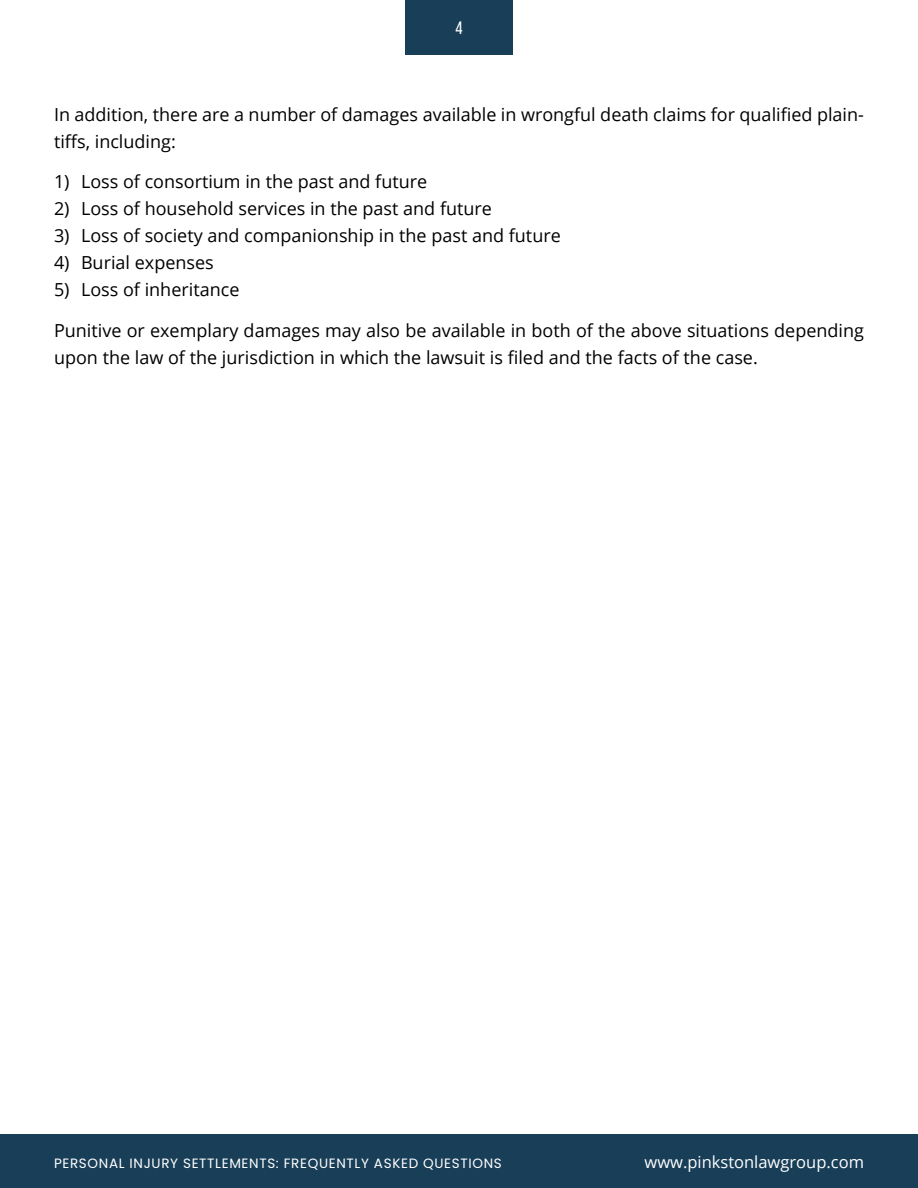
<style>
.page{position:relative;width:918px;height:1188px;background:#fff}
.page>*{position:absolute;margin:0;border:0;box-sizing:border-box;transform-origin:0 0}
.P1_1_-_Basic_Paragra{font:18px/27px "Open Sans";color:#000}
.OL1_-_Ordered_List_L{font:18px "Open Sans";color:#000}
.t1{font:18px "Bebas Neue Pro";color:#fff}
.t2{font:16.5px "Open Sans";color:#fff}
.t3{font:13.5px "Poppins";letter-spacing:.05em;color:#fff}
</style>
<div class="page">
<div style="left:405px;top:0;width:108px;height:54px;background:#183e58"></div>
<div style="left:0;top:1134px;width:918px;height:54px;background:#183e58"></div>
<p class="t1" style="left:455px;top:18px;width:9px">4</p>
<p class="P1_1_-_Basic_Paragra" style="left:54px;top:100px;width:812px">In addition, there are a number of damages available in wrongful death claims for qualified plain&shy;tiffs, including:</p>
<p class="OL1_-_Ordered_List_L" style="left:54px;top:169px;width:375px">1) Loss of consortium in the past and future</p>
<p class="OL1_-_Ordered_List_L" style="left:54px;top:196px;width:440px">2) Loss of household services in the past and future</p>
<p class="OL1_-_Ordered_List_L" style="left:54px;top:223px;width:508px">3) Loss of society and companionship in the past and future</p>
<p class="OL1_-_Ordered_List_L" style="left:54px;top:250px;width:161px">4) Burial expenses</p>
<p class="OL1_-_Ordered_List_L" style="left:54px;top:277px;width:187px">5) Loss of inheritance</p>
<p class="P1_1_-_Basic_Paragra" style="left:54px;top:316px;width:812px">Punitive or exemplary damages may also be available in both of the above situations depending upon the law of the jurisdiction in which the lawsuit is filed and the facts of the case.</p>
<p class="t3" style="left:54px;top:1156px;width:449px">PERSONAL INJURY SETTLEMENTS: FREQUENTLY ASKED QUESTIONS</p>
<p class="t2" style="left:645px;top:1151px;width:221px">www.pinkstonlawgroup.com</p>
</div>
